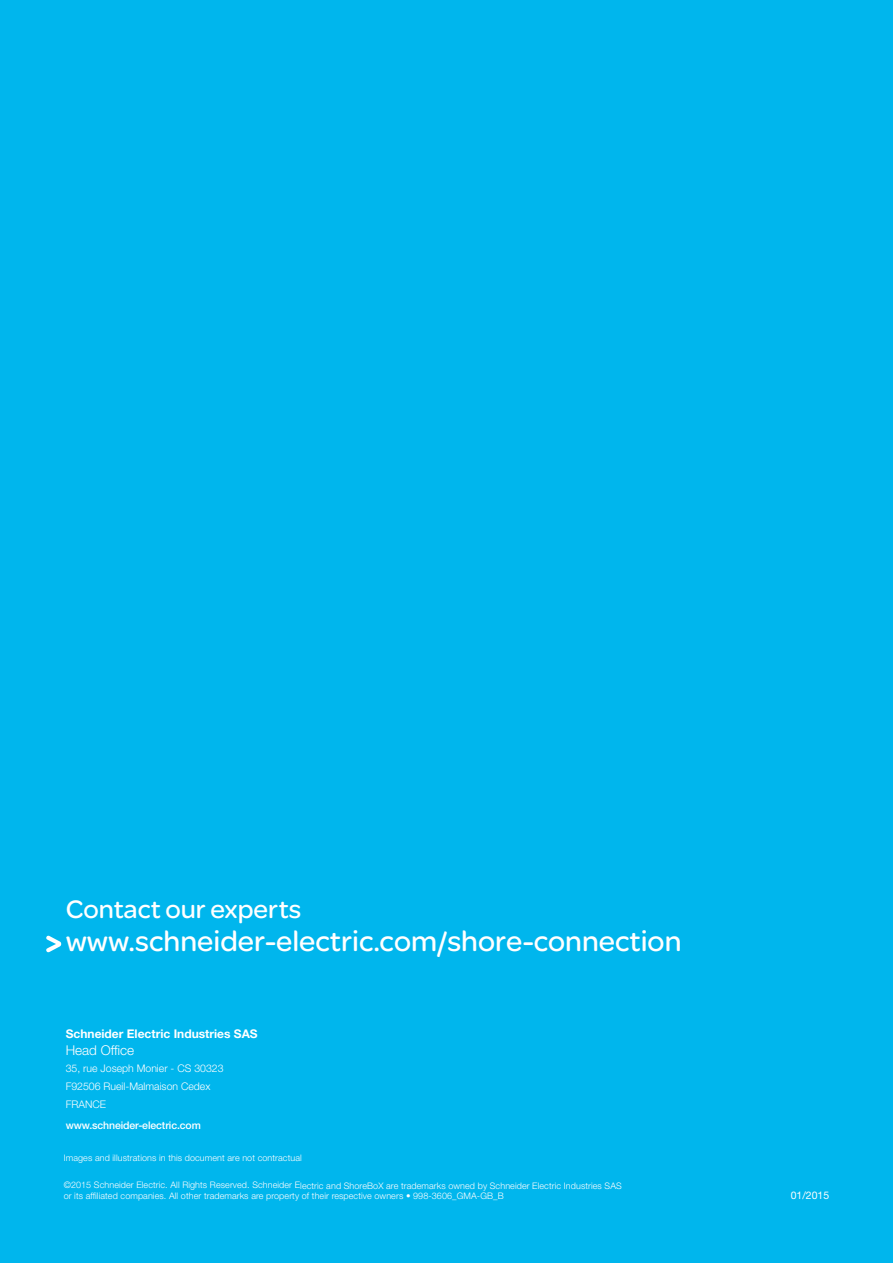
<style>
.page{position:relative;width:893px;height:1263px;background:#00b6ed}
.page>*{position:absolute;margin:0;border:0;box-sizing:border-box;transform-origin:0 0}
.t1{font:30px "SE Optimist";color:#fff}
.t2{font:27px "SE Optimist";color:#fff}
.t3{font:300 13.5px "Helvetica Neue LT Std";color:#fff}
.t4{font:700 12px "Helvetica Neue LT Std";color:#fff}
.t5{font:300 10.5px/17.9px "Helvetica Neue LT Std";color:#fff}
.t6{font:500 10.5px "Helvetica Neue LT Std";letter-spacing:-.01em;color:#fff}
.t7{font:10.5px "Helvetica Neue LT Std";color:#fff}
.t8{font:300 9px/10.8px "Helvetica Neue LT Std";letter-spacing:.01em;color:#fff}
</style>
<div class="page">
<svg style="left:46px;top:935px;width:15px;height:18px"></svg>
<h2 class="t2" style="left:66px;top:890px;width:237px">Contact our experts</h2>
<h1 class="t1" style="left:66px;top:920px;width:617px">www.schneider-electric.com/shore-connection</h1>
<h3 class="t4" style="left:66px;top:1026px;width:193px">Schneider Electric Industries SAS</h3>
<h3 class="t3" style="left:66px;top:1041px;width:70px">Head Office</h3>
<p class="t5" style="left:66px;top:1059px;width:159px">35, rue Joseph Monier - CS 30323<br>F92506 Rueil-Malmaison Cedex<br>FRANCE</p>
<p class="t6" style="left:66px;top:1119px;width:137px">www.schneider-electric.com</p>
<p class="t8" style="left:64px;top:1152px;width:240px">Images and illustrations in this document are not contractual</p>
<p class="t8" style="left:64px;top:1180px;width:560px">©2015 Schneider Electric. All Rights Reserved. Schneider Electric and ShoreBoX are trademarks owned by Schneider Electric Industries SAS or its affiliated companies. All other trademarks are property of their respective owners • 998-3606_GMA-GB_B</p>
<p class="t7" style="left:791px;top:1189px;width:40px">01/2015</p>
</div>
